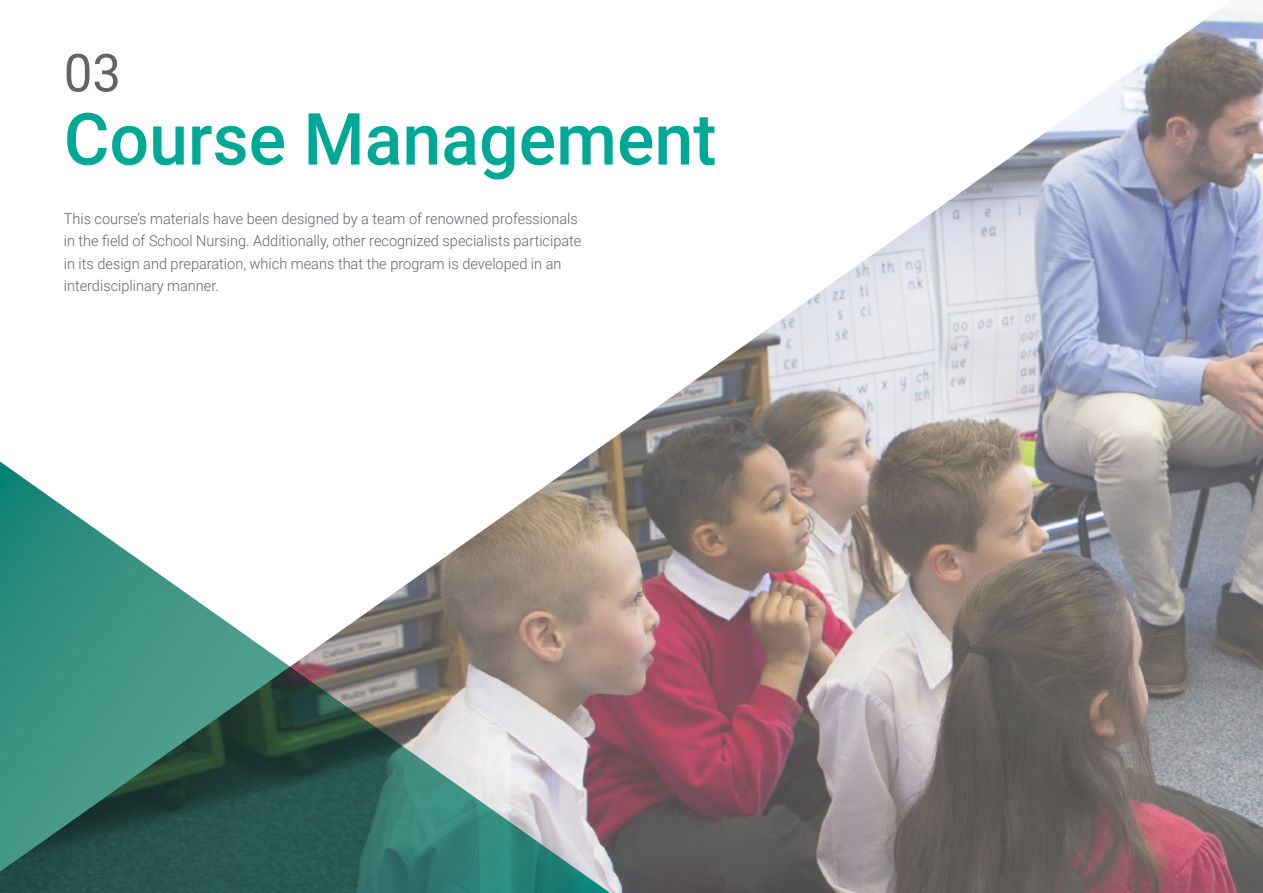
<style>
.page{position:relative;width:1263px;height:893px;background:#fff}
.page>*{position:absolute;margin:0;border:0;box-sizing:border-box;transform-origin:0 0}
.t1{font:500 72px "Roboto";color:#00a996}
.t2{font:52.5px "Roboto";color:#61646a}
.t3{font:300 15px/22.5px "Roboto";color:#61646a}
</style>
<div class="page">
<img style="left:602px;top:0;width:661px;height:893px">
<svg style="left:0;top:446px;width:640px;height:447px"></svg>
<h2 class="t2" style="left:64px;top:36px;width:59px">03</h2>
<h1 class="t1" style="left:64px;top:89px;width:654px">Course Management</h1>
<p class="t3" style="left:64px;top:207px;width:519px">This course’s materials have been designed by a team of renowned professionals in the field of School Nursing. Additionally, other recognized specialists participate in its design and preparation, which means that the program is developed in an interdisciplinary manner.</p>
</div>
